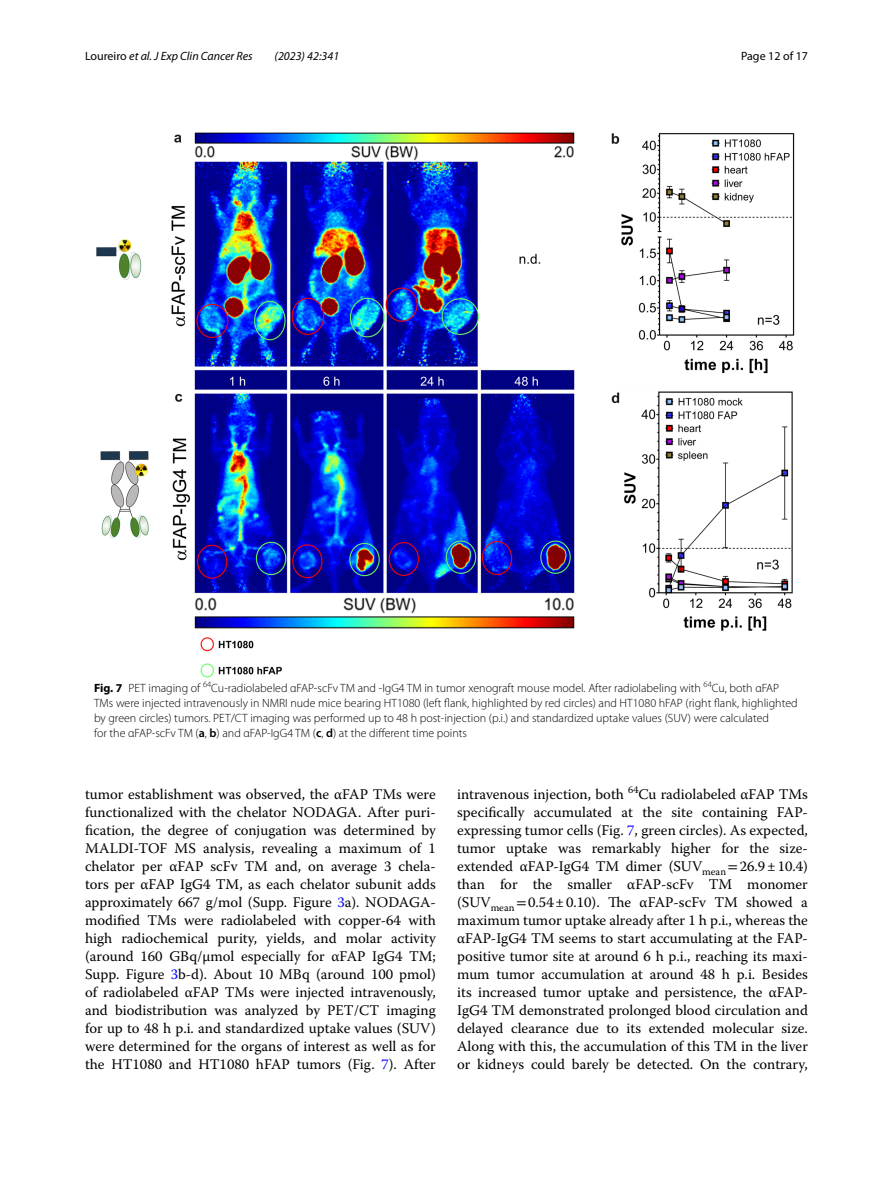
<style>
.page{position:relative;width:893px;height:1187px;background:#fff}
.page>*{position:absolute;margin:0;border:0;box-sizing:border-box;transform-origin:0 0}
.t1{font:14.7px/18px "Warnock Pro";color:#000;text-align:justify}
.t2{font:300 12px/15px "Myriad Pro";color:#000}
.t3{font:italic 12px "Myriad Pro";color:#000}
.t4{font:12px "Myriad Pro";color:#000}
.s1{font-style:normal}
.s2{font-weight:700}
.s3{font-weight:600}
.s4{color:#00f}
.s5{font-family:"STIX"}
</style>
<div class="page">
<img style="left:96px;top:133px;width:699px;height:544px">
<p class="t3" style="left:85px;top:48px;width:169px"><span class="s1">Loureiro</span> et al. J Exp Clin Cancer Res</p>
<p class="t3" style="left:275px;top:48px;width:66px">(2023) 42:341</p>
<p class="t4" style="left:741px;top:48px;width:68px">Page 12 of 17</p>
<p class="t2" style="left:94px;top:681px;width:705px"><span class="s2">Fig. 7</span> PET imaging of <sup>64</sup>Cu-radiolabeled αFAP-scFv TM and -IgG4 TM in tumor xenograft mouse model. After radiolabeling with <sup>64</sup>Cu, both αFAP TMs were injected intravenously in NMRI nude mice bearing HT1080 (left flank, highlighted by red circles) and HT1080 hFAP (right flank, highlighted by green circles) tumors. PET/CT imaging was performed up to 48 h post-injection (p.i.) and standardized uptake values (SUV) were calculated<br>for the αFAP-scFv TM (<span class="s3">a</span>, <span class="s3">b</span>) and αFAP-IgG4 TM (<span class="s3">c</span>, <span class="s3">d</span>) at the different time points</p>
<p class="t1" style="left:85px;top:785px;width:352px">tumor establishment was observed, the αFAP TMs were functionalized with the chelator NODAGA. After puri&shy;fication, the degree of conjugation was determined by MALDI-TOF MS analysis, revealing a maximum of 1 chelator per αFAP scFv TM and, on average 3 chela&shy;tors per αFAP IgG4 TM, as each chelator subunit adds approximately 667 g/mol (Supp. Figure <span class="s4">3</span>a). NODAGA&shy;modified TMs were radiolabeled with copper-64 with high radiochemical purity, yields, and molar activity (around 160 GBq/µmol especially for αFAP IgG4 TM; Supp. Figure <span class="s4">3</span>b-d). About 10 MBq (around 100 pmol) of radiolabeled αFAP TMs were injected intravenously, and biodistribution was analyzed by PET/CT imaging for up to 48 h p.i. and standardized uptake values (SUV) were determined for the organs of interest as well as for the HT1080 and HT1080 hFAP tumors (Fig. <span class="s4">7</span>). After</p>
<p class="t1" style="left:457px;top:785px;width:352px">intravenous injection, both <sup>64</sup>Cu radiolabeled αFAP TMs specifically accumulated at the site containing FAP&shy;expressing tumor cells (Fig. <span class="s4">7</span>, green circles). As expected, tumor uptake was remarkably higher for the size&shy;extended αFAP-IgG4 TM dimer (SUV<sub>mean</sub> <span class="s5">=</span>26.9±10.4) than for the smaller αFAP-scFv TM monomer (SUV<sub>mean</sub> <span class="s5">=</span>0.54±0.10). The αFAP-scFv TM showed a maximum tumor uptake already after 1 h p.i., whereas the αFAP-IgG4 TM seems to start accumulating at the FAP&shy;positive tumor site at around 6 h p.i., reaching its maxi&shy;mum tumor accumulation at around 48 h p.i. Besides its increased tumor uptake and persistence, the αFAP-IgG4 TM demonstrated prolonged blood circulation and delayed clearance due to its extended molecular size.<br>Along with this, the accumulation of this TM in the liver or kidneys could barely be detected. On the contrary,</p>
</div>
